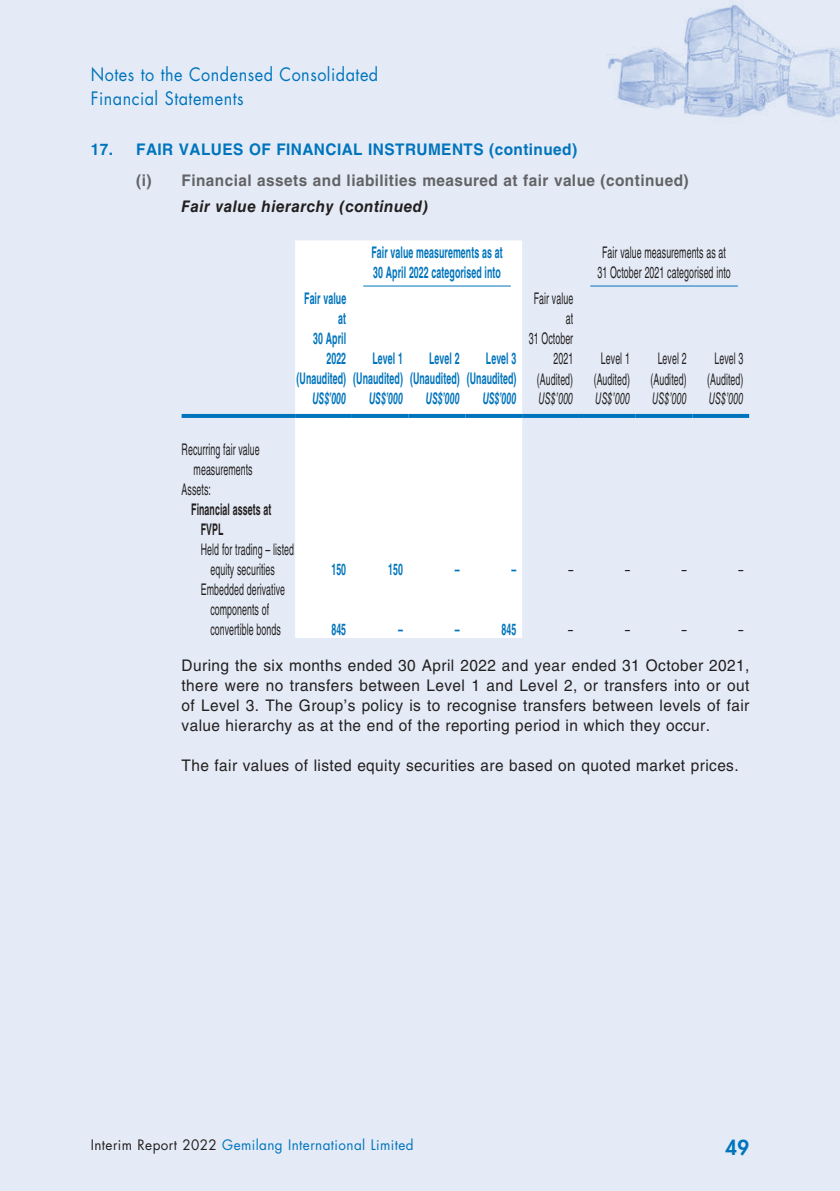
<style>
.page{position:relative;width:840px;height:1191px;background:#fff}
.page>*{position:absolute;margin:0;border:0;box-sizing:border-box;transform-origin:0 0}
.t1{font:800 20px "Futura Std";color:#0074bc}
.t2{font:18px/24px "Futura Std";letter-spacing:.03em;color:#0074bc;scale:.9 1}
.t3{font:16px/20px "Helvetica LT Std";letter-spacing:.01em;color:#231f20;text-align:center;scale:.55 1}
.t4{font:16px/20px "Helvetica LT Std";letter-spacing:.01em;color:#231f20;text-align:justify;scale:.96 1}
.t5{font:700 16px/20px "Helvetica LT Std";letter-spacing:.01em;color:#0074bc;scale:.55 1}
.t6{font:16px "Helvetica LT Std";letter-spacing:.03em;color:#231f20;scale:.96 1}
.t7{font:700 16px "Helvetica LT Std";letter-spacing:.03em;color:#636366;scale:.96 1}
.t8{font:700 16px "Helvetica LT Std";letter-spacing:.03em;color:#0074bc;scale:.96 1}
.t9{font:italic 700 16px "Helvetica LT Std";letter-spacing:.03em;color:#231f20;scale:.96 1}
.t10{font:italic 700 16px "Helvetica LT Std";letter-spacing:.01em;color:#0074bc;scale:.55 1}
.t11{font:italic 16px "Helvetica LT Std";letter-spacing:.01em;color:#231f20;scale:.55 1}
.t12{font:700 16px/20px "Helvetica LT Std";letter-spacing:.01em;color:#231f20;scale:.55 1}
.t13{font:14px "Futura Std";letter-spacing:.03em;color:#0074bc;scale:.96 1}
.s1{color:#231f20}
</style>
<div class="page">
<div style="left:1px;top:0;width:838px;height:1191px;background:#e4ebf6"></div>
<div style="left:295px;top:240px;width:227px;height:398px;background:#fff"></div>
<hr style="left:363px;top:285px;width:147px;height:1px;background:#0074bc">
<hr style="left:590px;top:285px;width:147px;height:1px;background:#0074bc">
<hr style="left:181px;top:414px;width:114px;height:4px;background:#0074bc">
<svg style="left:295px;top:414px;width:56px;height:4px"></svg>
<svg style="left:351px;top:414px;width:57px;height:4px"></svg>
<svg style="left:408px;top:414px;width:57px;height:4px"></svg>
<svg style="left:465px;top:414px;width:57px;height:4px"></svg>
<hr style="left:522px;top:414px;width:56px;height:4px;background:#0074bc">
<hr style="left:578px;top:414px;width:57px;height:4px;background:#0074bc">
<hr style="left:635px;top:414px;width:57px;height:4px;background:#0074bc">
<hr style="left:692px;top:414px;width:56px;height:4px;background:#0074bc">
<p class="t2" style="left:91px;top:63px;width:321px">Notes to the Condensed Consolidated<br>Financial Statements</p>
<p class="t8" style="left:91px;top:140px;width:508px">17. FAIR VALUES OF FINANCIAL INSTRUMENTS (continued)</p>
<p class="t7" style="left:136px;top:171px;width:576px">(i) Financial assets and liabilities measured at fair value (continued)</p>
<p class="t9" style="left:181px;top:197px;width:259px">Fair value hierarchy (continued)</p>
<p class="t5" style="left:371px;top:242px;width:240px">Fair value measurements as at<br>30 April 2022 categorised into</p>
<p class="t3" style="left:597px;top:242px;width:244px;text-align:left">Fair value measurements as at<br>31 October 2021 categorised into</p>
<p class="t5" style="left:304px;top:288px;width:78px;text-align:right">Fair value at<br>30 April<br>2022</p>
<p class="t3" style="left:528px;top:288px;width:82px;text-align:right">Fair value at<br>31 October<br>2021</p>
<p class="t5" style="left:372px;top:348px;width:57px">Level 1</p>
<p class="t5" style="left:429px;top:348px;width:57px">Level 2</p>
<p class="t5" style="left:485px;top:348px;width:57px">Level 3</p>
<p class="t3" style="left:600px;top:348px;width:54px">Level 1</p>
<p class="t3" style="left:657px;top:348px;width:54px">Level 2</p>
<p class="t3" style="left:714px;top:348px;width:54px">Level 3</p>
<p class="t5" style="left:296px;top:368px;width:401px">(Unaudited) (Unaudited) (Unaudited) (Unaudited)</p>
<p class="t3" style="left:536px;top:369px;width:67px">(Audited)</p>
<p class="t3" style="left:593px;top:369px;width:67px">(Audited)</p>
<p class="t3" style="left:650px;top:369px;width:67px">(Audited)</p>
<p class="t3" style="left:706px;top:369px;width:67px">(Audited)</p>
<p class="t10" style="left:312px;top:388px;width:63px">US$’000</p>
<p class="t10" style="left:369px;top:388px;width:63px">US$’000</p>
<p class="t10" style="left:426px;top:388px;width:63px">US$’000</p>
<p class="t10" style="left:482px;top:388px;width:63px">US$’000</p>
<p class="t11" style="left:538px;top:389px;width:65px">US$’000</p>
<p class="t11" style="left:595px;top:389px;width:65px">US$’000</p>
<p class="t11" style="left:651px;top:389px;width:65px">US$’000</p>
<p class="t11" style="left:708px;top:389px;width:65px">US$’000</p>
<p class="t3" style="left:181px;top:439px;width:144px">Recurring fair value</p>
<p class="t3" style="left:193px;top:459px;width:109px">measurements</p>
<p class="t3" style="left:181px;top:479px;width:55px">Assets:</p>
<p class="t12" style="left:201px;top:499px;width:130px;text-indent:-10px">Financial assets at<br>FVPL</p>
<p class="t3" style="left:201px;top:539px;width:171px">Held for trading – listed equity securities</p>
<p class="t5" style="left:331px;top:559px;width:28px">150</p>
<p class="t5" style="left:388px;top:559px;width:28px">150</p>
<p class="t5" style="left:454px;top:559px;width:10px">–</p>
<p class="t5" style="left:511px;top:559px;width:10px">–</p>
<p class="t3" style="left:568px;top:559px;width:10px">–</p>
<p class="t3" style="left:624px;top:559px;width:10px">–</p>
<p class="t3" style="left:681px;top:559px;width:10px">–</p>
<p class="t3" style="left:738px;top:559px;width:10px">–</p>
<p class="t3" style="left:201px;top:579px;width:155px">Embedded derivative components of convertible bonds</p>
<p class="t5" style="left:331px;top:619px;width:28px">845</p>
<p class="t5" style="left:398px;top:619px;width:10px">–</p>
<p class="t5" style="left:454px;top:619px;width:10px">–</p>
<p class="t5" style="left:501px;top:619px;width:28px">845</p>
<p class="t3" style="left:568px;top:619px;width:10px">–</p>
<p class="t3" style="left:624px;top:619px;width:10px">–</p>
<p class="t3" style="left:681px;top:619px;width:10px">–</p>
<p class="t3" style="left:738px;top:619px;width:10px">–</p>
<p class="t4" style="left:181px;top:655px;width:592px">During the six months ended 30 April 2022 and year ended 31 October 2021, there were no transfers between Level 1 and Level 2, or transfers into or out of Level 3. The Group’s policy is to recognise transfers between levels of fair value hierarchy as at the end of the reporting period in which they occur.</p>
<p class="t6" style="left:181px;top:756px;width:581px">The fair values of listed equity securities are based on quoted market prices.</p>
<p class="t13" style="left:91px;top:1135px;width:337px"><span class="s1">Interim Report 2022</span> Gemilang International Limited</p>
<p class="t1" style="left:725px;top:1134px;width:25px">49</p>
</div>
